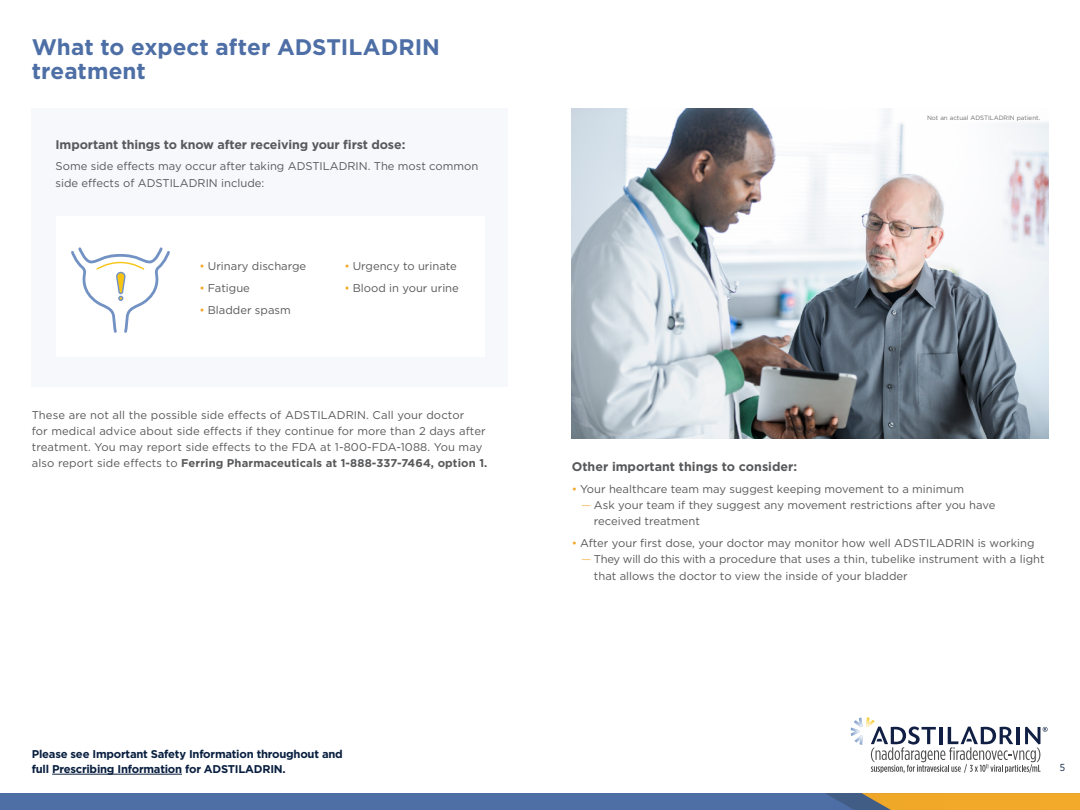
<style>
.page{position:relative;width:1080px;height:810px;background:#fff}
.page>*{position:absolute;margin:0;border:0;box-sizing:border-box;transform-origin:0 0}
.t1{font:700 22.5px/23.8px "Gotham";color:#4e6fa6}
.t2{font:700 12.5px "Gotham";letter-spacing:-.01em;color:#58595b}
.t3{font:11.25px/16.2px "Gotham";color:#58595b}
.t4{font:700 11.25px/15px "Gotham";letter-spacing:-.02em;color:#091f40}
.t5{font:10.12px "Gotham Narrow";color:#091f40}
.t6{font:6.25px "Gotham";color:#6d6e71}
.s1{color:#f2a82a}
.s2{font-weight:700}
.s3{color:#f6c26a}
</style>
<div class="page">
<svg style="left:851px;top:717px;width:197px;height:56px"></svg>
<div style="left:0;top:793px;width:1080px;height:17px;background:#4e6fa6"></div>
<svg style="left:825px;top:793px;width:255px;height:17px;background:#ce9a3d"></svg>
<div style="left:32px;top:108px;width:476px;height:279px;background:#f6f8fb"></div>
<div style="left:56px;top:216px;width:428px;height:140px;background:#fff"></div>
<img style="left:572px;top:108px;width:476px;height:330px">
<svg style="left:71px;top:247px;width:99px;height:86px"></svg>
<hr style="left:52px;top:774px;width:130px;height:1px;background:#091f40">
<h1 class="t1" style="left:32px;top:35px;width:410px">What to expect after ADSTILADRIN treatment</h1>
<p class="t2" style="left:56px;top:136px;width:351px">Important things to know after receiving your first dose:</p>
<p class="t3" style="left:56px;top:158px;width:424px">Some side effects may occur after taking ADSTILADRIN. The most common side effects of ADSTILADRIN include:</p>
<p class="t3" style="left:199px;top:258px;width:108px"><span class="s1">•</span> Urinary discharge</p>
<p class="t3" style="left:199px;top:280px;width:52px"><span class="s1">•</span> Fatigue</p>
<p class="t3" style="left:199px;top:302px;width:93px"><span class="s1">•</span> Bladder spasm</p>
<p class="t3" style="left:344px;top:258px;width:114px"><span class="s1">•</span> Urgency to urinate</p>
<p class="t3" style="left:344px;top:280px;width:116px"><span class="s1">•</span> Blood in your urine</p>
<p class="t3" style="left:32px;top:406px;width:457px">These are not all the possible side effects of ADSTILADRIN. Call your doctor<br>for medical advice about side effects if they continue for more than 2 days after treatment. You may report side effects to the FDA at 1-800-FDA-1088. You may also report side effects to <span class="s2">Ferring Pharmaceuticals at 1-888-337-7464, option 1.</span></p>
<p class="t4" style="left:32px;top:746px;width:313px">Please see Important Safety Information throughout and full Prescribing Information for ADSTILADRIN.</p>
<p class="t6" style="left:927px;top:114px;width:115px">Not an actual ADSTILADRIN patient.</p>
<p class="t2" style="left:572px;top:458px;width:227px">Other important things to consider:</p>
<p class="t3" style="left:572px;top:480px;width:394px"><span class="s1">•</span> Your healthcare team may suggest keeping movement to a minimum</p>
<p class="t3" style="left:594px;top:497px;width:403px;text-indent:-13px"><span class="s3">—</span> Ask your team if they suggest any movement restrictions after you have received treatment</p>
<p class="t3" style="left:572px;top:535px;width:464px"><span class="s1">•</span> After your first dose, your doctor may monitor how well ADSTILADRIN is working</p>
<p class="t3" style="left:594px;top:551px;width:452px;text-indent:-13px"><span class="s3">—</span> They will do this with a procedure that uses a thin, tubelike instrument with a light that allows the doctor to view the inside of your bladder</p>
<p class="t5" style="left:1060px;top:762px;width:7px">5</p>
</div>
